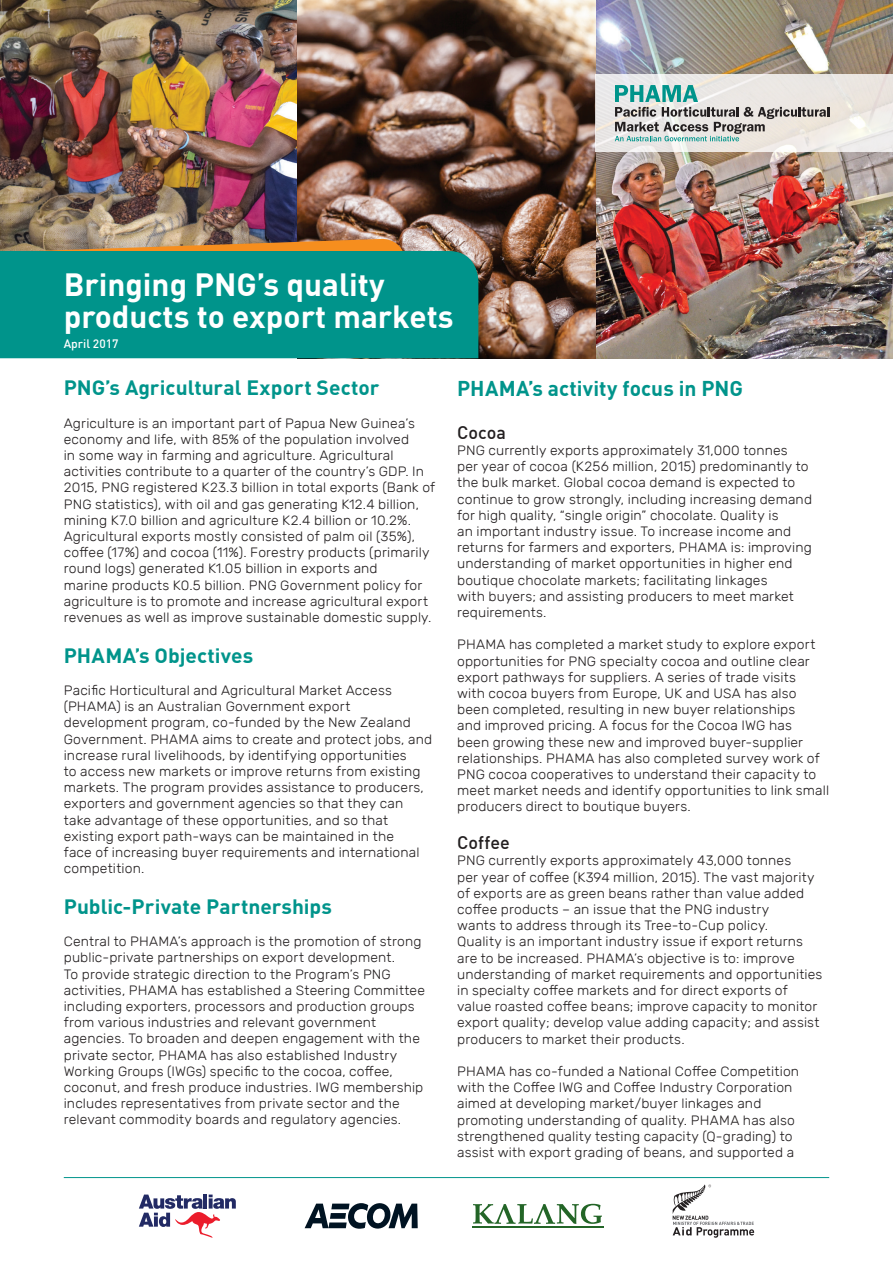
<style>
.page{position:relative;width:893px;height:1263px;background:#fff}
.page>*{position:absolute;margin:0;border:0;box-sizing:border-box;transform-origin:0 0}
.t1{font:700 31.5px/31.5px "DIN Pro";color:#fff}
.t2{font:700 21px "DIN Pro";letter-spacing:.005em;color:#00948b}
.t3{font:700 20.4px "DIN Pro";color:#00948b}
.t4{font:500 18px "DIN Pro";letter-spacing:.005em;color:#231f20}
.t5{font:300 13.5px/16.2px "Rubik";letter-spacing:.01em;color:#231f20}
.t6{font:500 12px "DIN Pro";color:#fff}
</style>
<div class="page">
<img style="left:298px;top:0;width:595px;height:358px">
<img style="left:0;top:0;width:298px;height:238px">
<img style="left:0;top:238px;width:408px;height:13px">
<div style="left:0;top:251px;width:478px;height:107px;background:#00948b"></div>
<svg style="left:595px;top:74px;width:298px;height:78px;background:#ebe8e4"></svg>
<hr style="left:64px;top:1177px;width:765px;height:1px;background:#00948b">
<svg style="left:615px;top:85px;width:214px;height:56px;background:#bdc6c2"></svg>
<svg style="left:473px;top:1204px;width:129px;height:20px"></svg>
<hr style="left:472px;top:1226px;width:131px;height:2px;background:#236527">
<svg style="left:673px;top:1184px;width:81px;height:54px"></svg>
<svg style="left:305px;top:1203px;width:113px;height:26px"></svg>
<svg style="left:139px;top:1194px;width:97px;height:44px"></svg>
<h1 class="t1" style="left:64px;top:268px;width:391px">Bringing PNG’s quality products to export markets</h1>
<p class="t6" style="left:64px;top:336px;width:56px">April 2017</p>
<h3 class="t3" style="left:64px;top:374px;width:317px">PNG’s Agricultural Export Sector</h3>
<p class="t5" style="left:64px;top:415px;width:373px">Agriculture is an important part of Papua New Guinea’s economy and life, with 85% of the population involved<br>in some way in farming and agriculture. Agricultural activities contribute to a quarter of the country’s GDP. In 2015, PNG registered K23.3 billion in total exports (Bank of PNG statistics), with oil and gas generating K12.4 billion, mining K7.0 billion and agriculture K2.4 billion or 10.2%.<br>Agricultural exports mostly consisted of palm oil (35%), coffee (17%) and cocoa (11%). Forestry products (primarily round logs) generated K1.05 billion in exports and<br>marine products K0.5 billion. PNG Government policy for agriculture is to promote and increase agricultural export revenues as well as improve sustainable domestic supply.</p>
<h3 class="t3" style="left:64px;top:642px;width:191px">PHAMA’s Objectives</h3>
<p class="t5" style="left:64px;top:682px;width:370px">Pacific Horticultural and Agricultural Market Access (PHAMA) is an Australian Government export development program, co-funded by the New Zealand Government. PHAMA aims to create and protect jobs, and increase rural livelihoods, by identifying opportunities<br>to access new markets or improve returns from existing markets. The program provides assistance to producers, exporters and government agencies so that they can take advantage of these opportunities, and so that existing export path-ways can be maintained in the<br>face of increasing buyer requirements and international competition.</p>
<h3 class="t3" style="left:64px;top:893px;width:270px">Public-Private Partnerships</h3>
<p class="t5" style="left:64px;top:933px;width:363px">Central to PHAMA’s approach is the promotion of strong public-private partnerships on export development.<br>To provide strategic direction to the Program’s PNG activities, PHAMA has established a Steering Committee including exporters, processors and production groups from various industries and relevant government agencies. To broaden and deepen engagement with the private sector, PHAMA has also established Industry Working Groups (IWGs) specific to the cocoa, coffee, coconut, and fresh produce industries. IWG membership includes representatives from private sector and the relevant commodity boards and regulatory agencies.</p>
<h2 class="t2" style="left:457px;top:374px;width:287px">PHAMA’s activity focus in PNG</h2>
<h3 class="t4" style="left:457px;top:421px;width:50px">Cocoa</h3>
<p class="t5" style="left:457px;top:442px;width:356px">PNG currently exports approximately 31,000 tonnes<br>per year of cocoa (K256 million, 2015) predominantly to the bulk market. Global cocoa demand is expected to continue to grow strongly, including increasing demand for high quality, “single origin” chocolate. Quality is<br>an important industry issue. To increase income and returns for farmers and exporters, PHAMA is: improving understanding of market opportunities in higher end boutique chocolate markets; facilitating linkages<br>with buyers; and assisting producers to meet market requirements.</p>
<p class="t5" style="left:457px;top:637px;width:374px">PHAMA has completed a market study to explore export opportunities for PNG specialty cocoa and outline clear export pathways for suppliers. A series of trade visits<br>with cocoa buyers from Europe, UK and USA has also been completed, resulting in new buyer relationships<br>and improved pricing. A focus for the Cocoa IWG has<br>been growing these new and improved buyer-supplier relationships. PHAMA has also completed survey work of PNG cocoa cooperatives to understand their capacity to meet market needs and identify opportunities to link small producers direct to boutique buyers.</p>
<h3 class="t4" style="left:457px;top:831px;width:54px">Coffee</h3>
<p class="t5" style="left:457px;top:853px;width:367px">PNG currently exports approximately 43,000 tonnes<br>per year of coffee (K394 million, 2015). The vast majority of exports are as green beans rather than value added coffee products – an issue that the PNG industry<br>wants to address through its Tree-to-Cup policy.<br>Quality is an important industry issue if export returns are to be increased. PHAMA’s objective is to: improve understanding of market requirements and opportunities in specialty coffee markets and for direct exports of value roasted coffee beans; improve capacity to monitor export quality; develop value adding capacity; and assist producers to market their products.</p>
<p class="t5" style="left:457px;top:1063px;width:344px">PHAMA has co-funded a National Coffee Competition with the Coffee IWG and Coffee Industry Corporation aimed at developing market/buyer linkages and promoting understanding of quality. PHAMA has also strengthened quality testing capacity (Q-grading) to assist with export grading of beans, and supported a</p>
</div>
